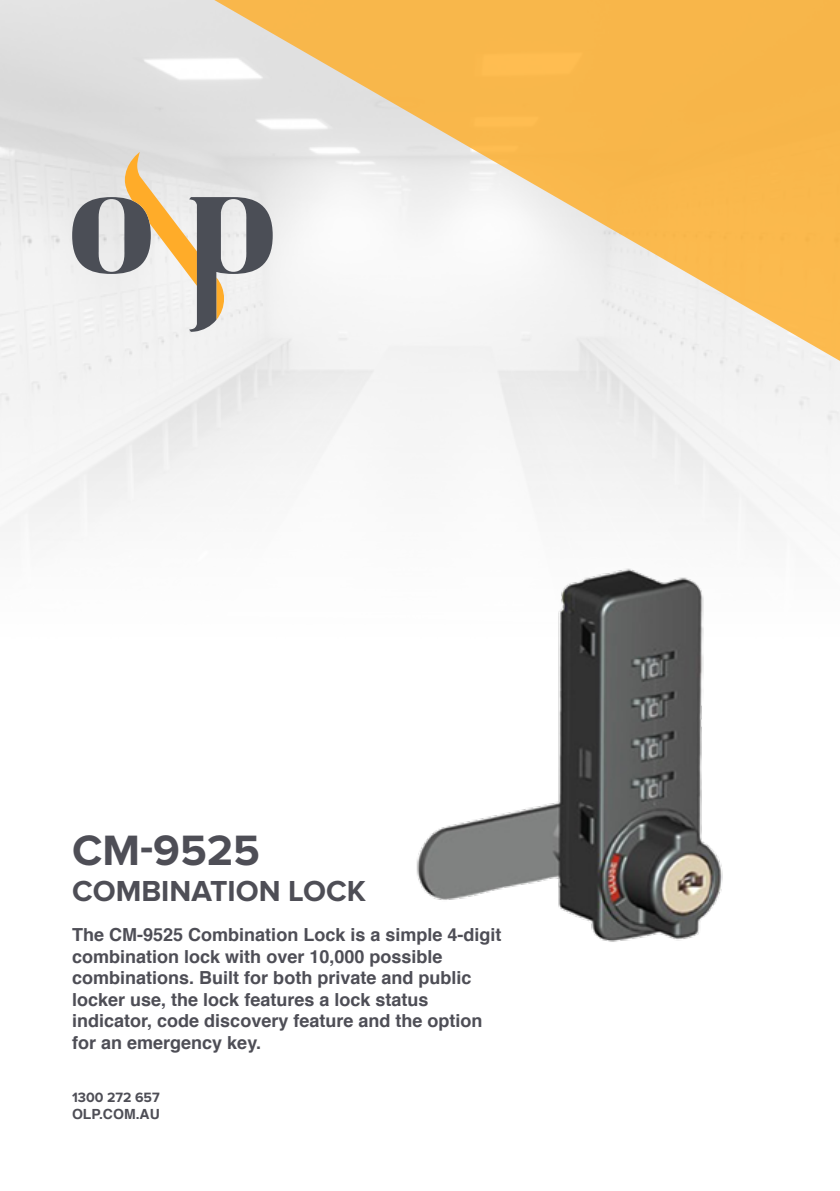
<style>
.page{position:relative;width:840px;height:1191px;background:#fff}
.page>*{position:absolute;margin:0;border:0;box-sizing:border-box;transform-origin:0 0}
.t1{font:700 44px "Proxima Nova";color:#4e4e56}
.t2{font:700 30px "Proxima Nova";color:#4e4e56}
.t3{font:700 18px/21.6px "Helvetica";color:#4e4e56}
.t4{font:700 14px "Proxima Nova";color:#4e4e56}
.t5{font:700 14px "Helvetica";color:#4e4e56}
</style>
<div class="page">
<svg style="left:164px;top:0;width:675px;height:377px"></svg>
<svg style="left:72px;top:152px;width:200px;height:180px"></svg>
<img style="left:390px;top:557px;width:449px;height:385px">
<h1 class="t1" style="left:72px;top:825px;width:189px">CM-9525</h1>
<h2 class="t2" style="left:72px;top:873px;width:295px">COMBINATION LOCK</h2>
<p class="t3" style="left:72px;top:924px;width:431px">The CM-9525 Combination Lock is a simple 4-digit combination lock with over 10,000 possible combinations. Built for both private and public locker use, the lock features a lock status indicator, code discovery feature and the option for an emergency key.</p>
<p class="t4" style="left:72px;top:1089px;width:89px">1300 272 657</p>
<p class="t5" style="left:72px;top:1102px;width:89px">OLP.COM.AU</p>
</div>
